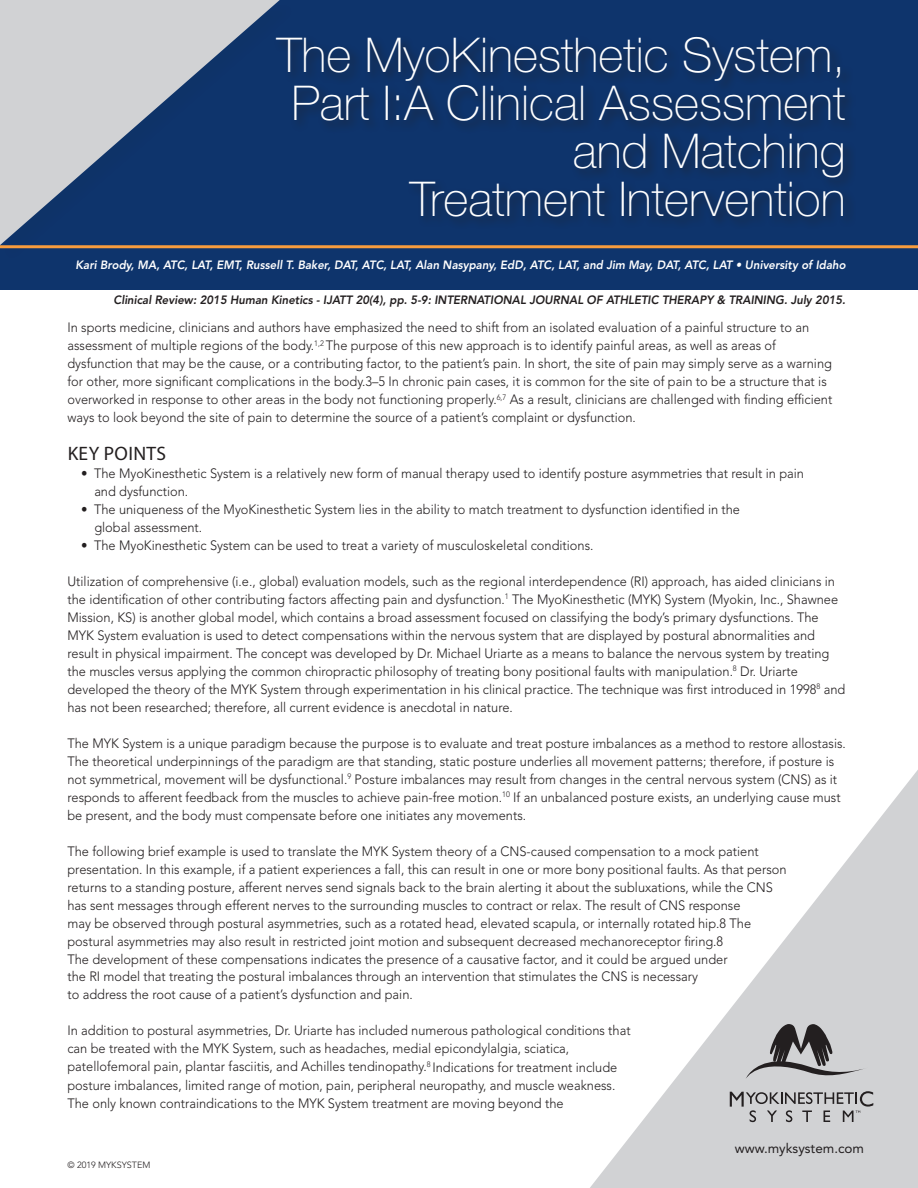
<style>
.page{position:relative;width:918px;height:1188px;background:#fff}
.page>*{position:absolute;margin:0;border:0;box-sizing:border-box;transform-origin:0 0}
.t1{font:100 48px/48px "Helvetica Neue";color:#fff;text-align:right}
.t2{font:19.5px "Myriad Pro";letter-spacing:.02em;color:#231f20}
.t3{font:300 13.5px/18px "Avenir";color:#231f20;scale:.95 1}
.t4{font:13.5px "Avenir";color:#231f20}
.t5{font:italic 800 12px "Avenir";color:#fff;scale:.95 1}
.t6{font:italic 800 12px "Avenir";color:#231f20;scale:.95 1}
.t7{font:300 9px "Avenir";color:#231f20}
</style>
<div class="page">
<div style="left:0;top:0;width:918px;height:289px;background:#0e346c"></div>
<svg style="left:590px;top:770px;width:328px;height:418px"></svg>
<div style="left:2px;top:2px;width:295px;height:261px;background:#231f20;opacity:.05"></div>
<svg style="left:0;top:0;width:280px;height:245px;fill:#d1d2d4"></svg>
<svg style="left:746px;top:1024px;width:122px;height:55px;background:#a2a1a3"></svg>
<svg style="left:730px;top:1091px;width:143px;height:31px;background:#afafb1"></svg>
<hr style="left:0;top:245px;width:918px;height:3px;background:#f89c3d">
<div style="left:273px;top:34px;width:584px;height:196px;background:#0e3369"></div>
<h1 class="t1" style="left:277px;top:31px;width:570px">The MyoKinesthetic System,<br>Part I:A Clinical Assessment and Matching<br>Treatment Intervention</h1>
<p class="t5" style="left:76px;top:258px;width:812px">Kari Brody, MA, ATC, LAT, EMT, Russell T. Baker, DAT, ATC, LAT, Alan Nasypany, EdD, ATC, LAT, and Jim May, DAT, ATC, LAT • University of Idaho</p>
<p class="t6" style="left:114px;top:293px;width:772px">Clinical Review: 2015 Human Kinetics - IJATT 20(4), pp. 5-9: INTERNATIONAL JOURNAL OF ATHLETIC THERAPY &amp; TRAINING. July 2015.</p>
<p class="t3" style="left:67px;top:318px;width:807px">In sports medicine, clinicians and authors have emphasized the need to shift from an isolated evaluation of a painful structure to an assessment of multiple regions of the body.<sup>1,2</sup> The purpose of this new approach is to identify painful areas, as well as areas of dysfunction that may be the cause, or a contributing factor, to the patient’s pain. In short, the site of pain may simply serve as a warning for other, more significant complications in the body.3–5 In chronic pain cases, it is common for the site of pain to be a structure that is overworked in response to other areas in the body not functioning properly.<sup>6,7</sup> As a result, clinicians are challenged with finding efficient ways to look beyond the site of pain to determine the source of a patient’s complaint or dysfunction.</p>
<h2 class="t2" style="left:68px;top:441px;width:100px">KEY POINTS</h2>
<p class="t3" style="left:94px;top:464px;width:749px;text-indent:-13px">• The MyoKinesthetic System is a relatively new form of manual therapy used to identify posture asymmetries that result in pain and dysfunction.</p>
<p class="t3" style="left:94px;top:500px;width:681px;text-indent:-13px">• The uniqueness of the MyoKinesthetic System lies in the ability to match treatment to dysfunction identified in the global assessment.</p>
<p class="t3" style="left:81px;top:536px;width:541px">• The MyoKinesthetic System can be used to treat a variety of musculoskeletal conditions.</p>
<p class="t3" style="left:67px;top:572px;width:820px">Utilization of comprehensive (i.e., global) evaluation models, such as the regional interdependence (RI) approach, has aided clinicians in the identification of other contributing factors affecting pain and dysfunction.<sup>1</sup> The MyoKinesthetic (MYK) System (Myokin, Inc., Shawnee Mission, KS) is another global model, which contains a broad assessment focused on classifying the body’s primary dysfunctions. The MYK System evaluation is used to detect compensations within the nervous system that are displayed by postural abnormalities and result in physical impairment. The concept was developed by Dr. Michael Uriarte as a means to balance the nervous system by treating the muscles versus applying the common chiropractic philosophy of treating bony positional faults with manipulation.<sup>8</sup> Dr. Uriarte developed the theory of the MYK System through experimentation in his clinical practice. The technique was first introduced in 1998<sup>8</sup> and has not been researched; therefore, all current evidence is anecdotal in nature.</p>
<p class="t3" style="left:67px;top:734px;width:821px">The MYK System is a unique paradigm because the purpose is to evaluate and treat posture imbalances as a method to restore allostasis.<br>The theoretical underpinnings of the paradigm are that standing, static posture underlies all movement patterns; therefore, if posture is not symmetrical, movement will be dysfunctional.<sup>9</sup> Posture imbalances may result from changes in the central nervous system (CNS) as it responds to afferent feedback from the muscles to achieve pain-free motion.<sup>10</sup> If an unbalanced posture exists, an underlying cause must be present, and the body must compensate before one initiates any movements.</p>
<p class="t3" style="left:67px;top:842px;width:758px">The following brief example is used to translate the MYK System theory of a CNS-caused compensation to a mock patient presentation. In this example, if a patient experiences a fall, this can result in one or more bony positional faults. As that person returns to a standing posture, afferent nerves send signals back to the brain alerting it about the subluxations, while the CNS has sent messages through efferent nerves to the surrounding muscles to contract or relax. The result of CNS response<br>may be observed through postural asymmetries, such as a rotated head, elevated scapula, or internally rotated hip.8 The postural asymmetries may also result in restricted joint motion and subsequent decreased mechanoreceptor firing.8<br>The development of these compensations indicates the presence of a causative factor, and it could be argued under<br>the RI model that treating the postural imbalances through an intervention that stimulates the CNS is necessary<br>to address the root cause of a patient’s dysfunction and pain.</p>
<p class="t3" style="left:67px;top:1022px;width:594px">In addition to postural asymmetries, Dr. Uriarte has included numerous pathological conditions that can be treated with the MYK System, such as headaches, medial epicondylalgia, sciatica, patellofemoral pain, plantar fasciitis, and Achilles tendinopathy.<sup>8</sup> Indications for treatment include posture imbalances, limited range of motion, pain, peripheral neuropathy, and muscle weakness.<br>The only known contraindications to the MYK System treatment are moving beyond the</p>
<p class="t7" style="left:68px;top:1159px;width:84px">© 2019 MYKSYSTEM</p>
<p class="t4" style="left:735px;top:1140px;width:131px">www.myksystem.com</p>
</div>
